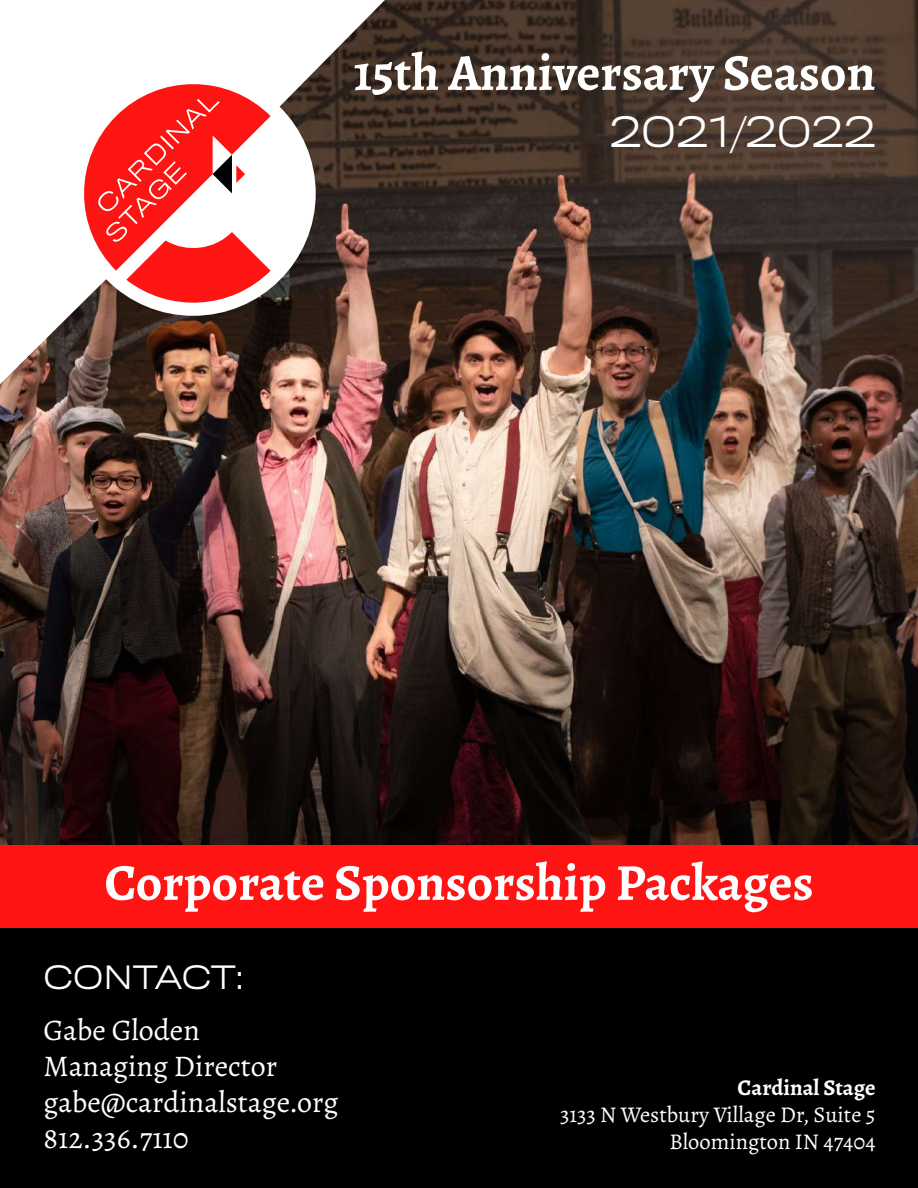
<style>
.page{position:relative;width:918px;height:1188px;background:#fff}
.page>*{position:absolute;margin:0;border:0;box-sizing:border-box;transform-origin:0 0}
.t1{font:700 51.75px "Alegreya";color:#fff}
.t2{font:300 39px "Titling Gothic FB Wide";color:#fff}
.t3{font:30px/36px "Alegreya";color:#fff}
.t4{font:300 30px "Titling Gothic FB Wide";letter-spacing:-.005em;color:#fff}
.t5{font:22.5px/27px "Alegreya";color:#fff;text-align:right}
.t6{font:700 22.5px "Alegreya";color:#fff}
</style>
<div class="page">
<img style="left:0;top:0;width:918px;height:845px">
<svg style="left:0;top:0;width:385px;height:384px"></svg>
<div style="left:71px;top:71px;width:245px;height:245px;background:#fff;border-radius:50%"></div>
<svg style="left:73px;top:73px;width:198px;height:240px"></svg>
<svg style="left:98px;top:99px;width:134px;height:144px"></svg>
<div style="left:0;top:928px;width:918px;height:260px;background:#000"></div>
<div style="left:0;top:845px;width:918px;height:83px;background:#ff1414"></div>
<h1 class="t1" style="left:353px;top:37px;width:524px">15th Anniversary Season</h1>
<h2 class="t2" style="left:609px;top:108px;width:268px">2021/2022</h2>
<h1 class="t1" style="left:105px;top:847px;width:711px">Corporate Sponsorship Packages</h1>
<p class="t4" style="left:44px;top:959px;width:203px">CONTACT:</p>
<p class="t3" style="left:44px;top:1012px;width:297px">Gabe Gloden<br>Managing Director gabe@cardinalstage.org<br>812.336.7110</p>
<p class="t6" style="left:738px;top:1072px;width:139px">Cardinal Stage</p>
<p class="t5" style="left:560px;top:1101px;width:317px">3133 N Westbury Village Dr, Suite 5<br>Bloomington IN 47404</p>
</div>
